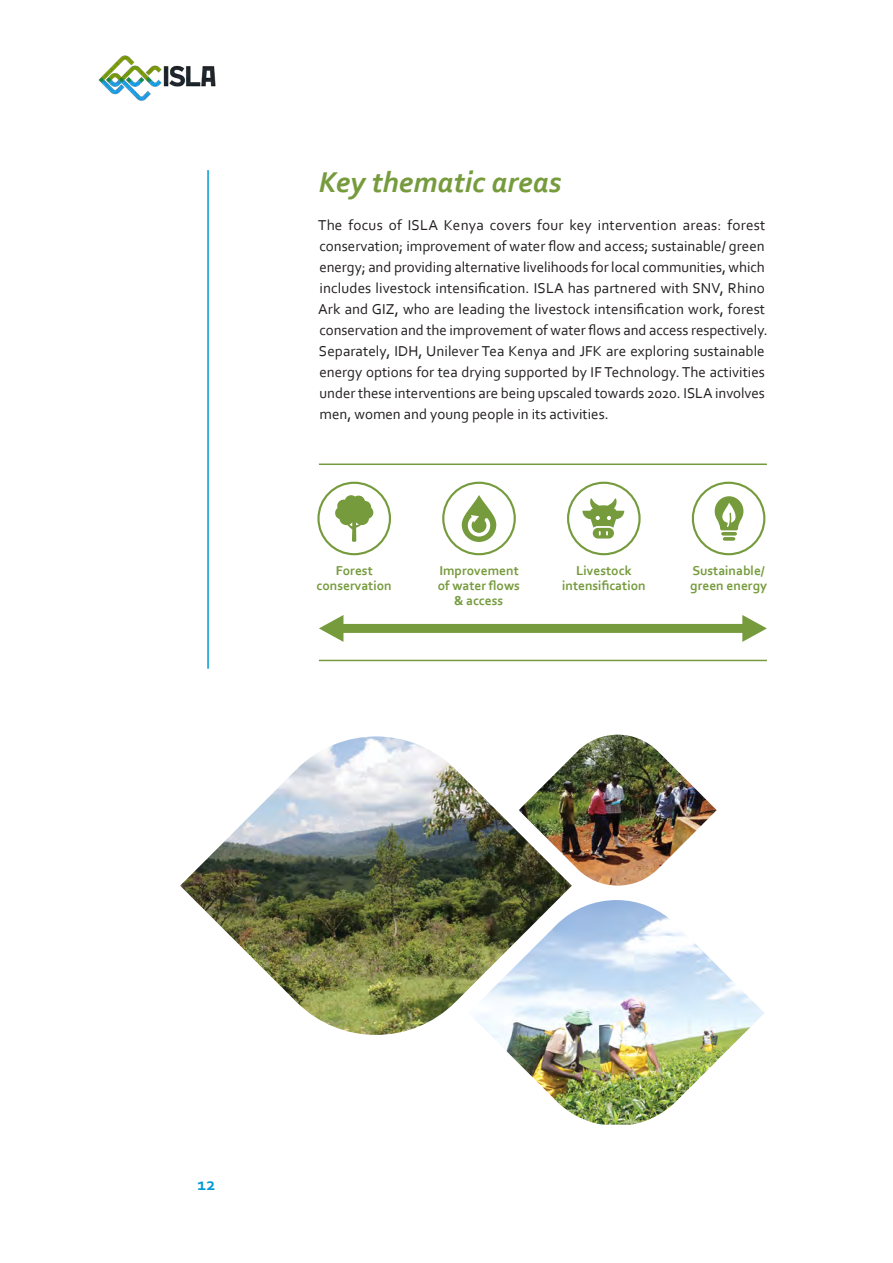
<style>
.page{position:relative;width:893px;height:1263px;background:#fff}
.page>*{position:absolute;margin:0;border:0;box-sizing:border-box;transform-origin:0 0}
.t1{font:italic 700 30px "Corbel";color:#769b3d}
.t2{font:700 18px "Corbel";color:#009ad7}
.t3{font:15px/21px "Corbel";color:#231f20}
.t4{font:700 13.5px/15px "Corbel";color:#769b3d;text-align:center}
</style>
<div class="page">
<img style="left:98px;top:55px;width:118px;height:46px">
<img style="left:180px;top:736px;width:387px;height:299px">
<img style="left:519px;top:735px;width:198px;height:156px">
<img style="left:468px;top:900px;width:296px;height:224px">
<hr style="left:207px;top:170px;width:2px;height:499px;background:#009ad7">
<div style="left:317px;top:482px;width:74px;height:73px;border:2px solid #769b3d;border-radius:50%"></div>
<svg style="left:335px;top:495px;width:38px;height:47px"></svg>
<div style="left:442px;top:482px;width:74px;height:73px;border:2px solid #769b3d;border-radius:50%"></div>
<svg style="left:462px;top:495px;width:34px;height:47px"></svg>
<div style="left:692px;top:482px;width:73px;height:73px;border:2px solid #769b3d;border-radius:50%"></div>
<svg style="left:721px;top:532px;width:16px;height:4px"></svg>
<svg style="left:723px;top:537px;width:12px;height:4px"></svg>
<svg style="left:715px;top:496px;width:28px;height:34px"></svg>
<div style="left:567px;top:482px;width:74px;height:73px;border:2px solid #769b3d;border-radius:50%"></div>
<svg style="left:582px;top:498px;width:42px;height:40px"></svg>
<div style="left:339px;top:624px;width:407px;height:9px;background:#769b3d"></div>
<svg style="left:319px;top:615px;width:24px;height:27px"></svg>
<svg style="left:742px;top:615px;width:25px;height:27px"></svg>
<hr style="left:319px;top:463px;width:448px;height:2px;background:#769b3d">
<hr style="left:319px;top:660px;width:448px;height:1px;background:#769b3d">
<h1 class="t1" style="left:319px;top:164px;width:244px">Key thematic areas</h1>
<p class="t3" style="left:318px;top:215px;width:451px">The focus of ISLA Kenya covers four key intervention areas: forest conservation; improvement of water flow and access; sustainable/ green energy; and providing alternative livelihoods for local communities, which includes livestock intensification. ISLA has partnered with SNV, Rhino Ark and GIZ, who are leading the livestock intensification work, forest conservation and the improvement of water flows and access respectively.<br>Separately, IDH, Unilever Tea Kenya and JFK are exploring sustainable energy options for tea drying supported by IF Technology. The activities under these interventions are being upscaled towards 2020. ISLA involves men, women and young people in its activities.</p>
<p class="t4" style="left:316px;top:563px;width:77px">Forest conservation</p>
<p class="t4" style="left:438px;top:563px;width:84px">Improvement of water flows &amp; access</p>
<p class="t4" style="left:690px;top:563px;width:78px;text-align:left">Sustainable/ green energy</p>
<p class="t4" style="left:562px;top:563px;width:85px">Livestock intensification</p>
<p class="t2" style="left:198px;top:1173px;width:19px">12</p>
</div>
